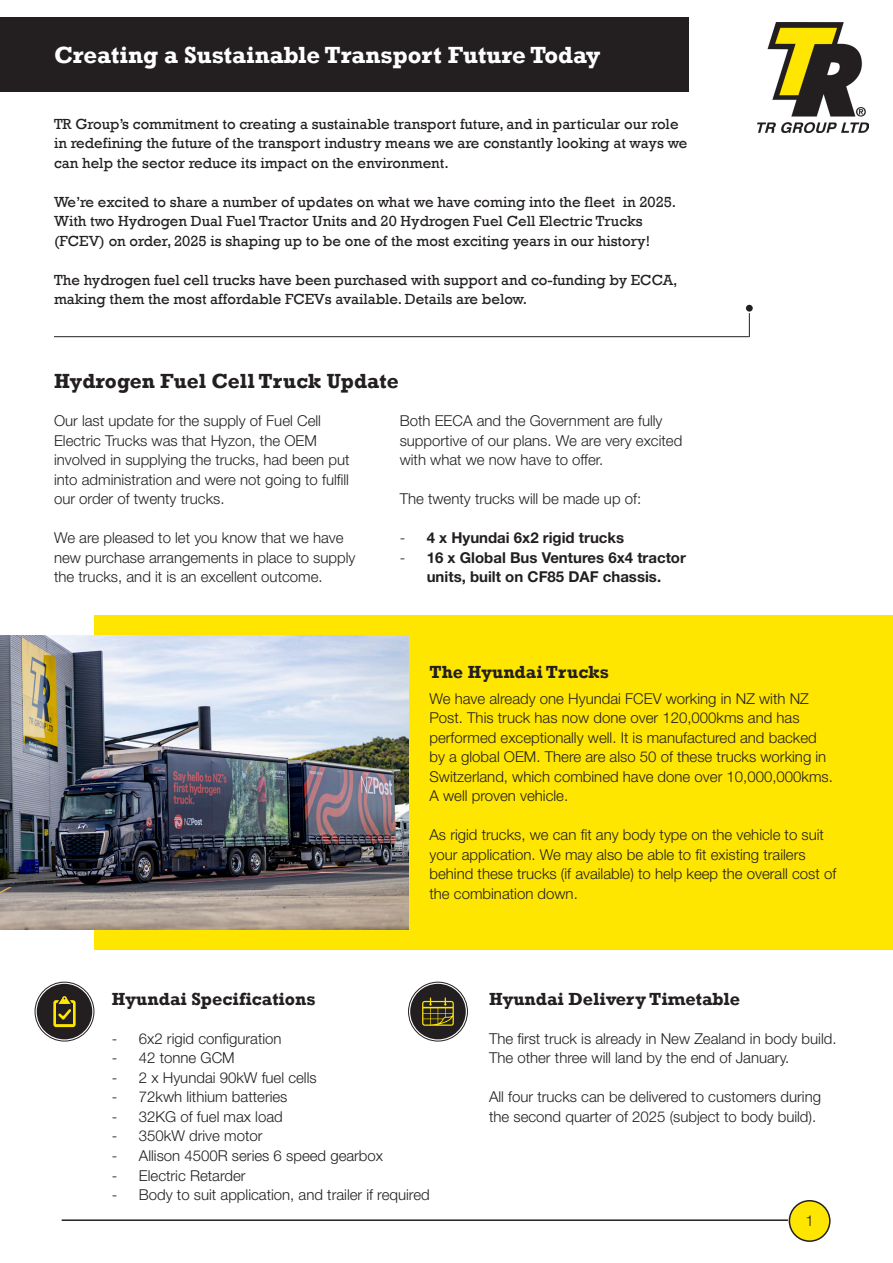
<style>
.page{position:relative;width:893px;height:1263px;background:#fff}
.page>*{position:absolute;margin:0;border:0;box-sizing:border-box;transform-origin:0 0}
.t1{font:700 24px "Rockwell";color:#fff}
.t2{font:700 21px "Rockwell";color:#231f20}
.t3{font:700 18px "Rockwell";color:#231f20}
.t4{font:300 15px/19.5px "Helvetica Neue LT Std";color:#231f20}
.t5{font:15px/19.5px "Rockwell";color:#231f20}
.t6{font:700 15px/19.5px "Helvetica Neue LT Std";color:#231f20;text-align:center}
.s1{font-weight:300}
</style>
<div class="page">
<div style="left:95px;top:615px;width:798px;height:334px;background:#ffe600"></div>
<div style="left:37px;top:984px;width:55px;height:55px;background:#231f20;border-radius:50%"></div>
<div style="left:35px;top:982px;width:59px;height:59px;border:1px solid #231f20;border-radius:50%"></div>
<svg style="left:53px;top:996px;width:23px;height:31px"></svg>
<hr style="left:62px;top:1219px;width:726px;height:2px;background:#231f20">
<div style="left:789px;top:1201px;width:41px;height:40px;background:#ffe601;border-radius:50%"></div>
<div style="left:789px;top:1200px;width:41px;height:42px;border:2px solid #231f20;border-radius:50%"></div>
<div style="left:410px;top:984px;width:56px;height:55px;background:#231f20;border-radius:50%"></div>
<div style="left:408px;top:982px;width:60px;height:59px;border:1px solid #231f20;border-radius:50%"></div>
<svg style="left:422px;top:997px;width:32px;height:29px"></svg>
<div style="left:0;top:17px;width:689px;height:74px;background:#231f20"></div>
<img style="left:0;top:635px;width:408px;height:295px">
<img style="left:758px;top:22px;width:110px;height:110px">
<hr style="left:54px;top:336px;width:695px;height:1px;background:#231f20">
<svg style="left:749px;top:313px;width:1px;height:24px"></svg>
<div style="left:746px;top:305px;width:7px;height:7px;background:#231f20;border-radius:50%"></div>
<p class="t1" style="left:54px;top:40px;width:548px">Creating a Sustainable Transport Future Today</p>
<p class="t5" style="left:54px;top:114px;width:635px">TR Group’s commitment to creating a sustainable transport future, and in particular our role in redefining the future of the transport industry means we are constantly looking at ways we can help the sector reduce its impact on the environment.</p>
<p class="t5" style="left:54px;top:192px;width:624px">We’re excited to share a number of updates on what we have coming into the fleet in 2025.<br>With two Hydrogen Dual Fuel Tractor Units and 20 Hydrogen Fuel Cell Electric Trucks (FCEV) on order, 2025 is shaping up to be one of the most exciting years in our history!</p>
<p class="t5" style="left:54px;top:270px;width:625px">The hydrogen fuel cell trucks have been purchased with support and co-funding by ECCA, making them the most affordable FCEVs available. Details are below.</p>
<p class="t2" style="left:54px;top:369px;width:346px">Hydrogen Fuel Cell Truck Update</p>
<p class="t4" style="left:54px;top:411px;width:297px">Our last update for the supply of Fuel Cell Electric Trucks was that Hyzon, the OEM involved in supplying the trucks, had been put into administration and were not going to fulfill our order of twenty trucks.</p>
<p class="t4" style="left:54px;top:528px;width:303px">We are pleased to let you know that we have new purchase arrangements in place to supply the trucks, and it is an excellent outcome.</p>
<p class="t4" style="left:400px;top:411px;width:284px">Both EECA and the Government are fully supportive of our plans. We are very excited with what we now have to offer.</p>
<p class="t4" style="left:400px;top:489px;width:243px">The twenty trucks will be made up of:</p>
<p class="t6" style="left:400px;top:528px;width:226px"><span class="s1">-</span> 4 x Hyundai 6x2 rigid trucks</p>
<p class="t6" style="left:400px;top:547px;width:288px"><span class="s1">-</span> 16 x Global Bus Ventures 6x4 tractor units, built on CF85 DAF chassis.</p>
<p class="t3" style="left:429px;top:661px;width:181px">The Hyundai Trucks</p>
<p class="t4" style="left:429px;top:688px;width:405px">We have already one Hyundai FCEV working in NZ with NZ Post. This truck has now done over 120,000kms and has performed exceptionally well. It is manufactured and backed by a global OEM. There are also 50 of these trucks working in Switzerland, which combined have done over 10,000,000kms.<br>A well proven vehicle.</p>
<p class="t4" style="left:429px;top:825px;width:408px">As rigid trucks, we can fit any body type on the vehicle to suit your application. We may also be able to fit existing trailers behind these trucks (if available) to help keep the overall cost of the combination down.</p>
<p class="t3" style="left:112px;top:988px;width:205px">Hyundai Specifications</p>
<p class="t4" style="left:112px;top:1028px;width:171px">- 6x2 rigid configuration</p>
<p class="t4" style="left:112px;top:1048px;width:124px">- 42 tonne GCM</p>
<p class="t4" style="left:112px;top:1067px;width:206px">- 2 x Hyundai 90kW fuel cells</p>
<p class="t4" style="left:112px;top:1087px;width:177px">- 72kwh lithium batteries</p>
<p class="t4" style="left:112px;top:1106px;width:172px">- 32KG of fuel max load</p>
<p class="t4" style="left:112px;top:1126px;width:152px">- 350kW drive motor</p>
<p class="t4" style="left:112px;top:1145px;width:273px">- Allison 4500R series 6 speed gearbox</p>
<p class="t4" style="left:112px;top:1165px;width:135px">- Electric Retarder</p>
<p class="t4" style="left:112px;top:1184px;width:319px">- Body to suit application, and trailer if required</p>
<p class="t3" style="left:489px;top:988px;width:253px">Hyundai Delivery Timetable</p>
<p class="t4" style="left:489px;top:1028px;width:349px">The first truck is already in New Zealand in body build.<br>The other three will land by the end of January.</p>
<p class="t4" style="left:489px;top:1087px;width:334px">All four trucks can be delivered to customers during the second quarter of 2025 (subject to body build).</p>
<p class="t4" style="left:805px;top:1211px;width:10px">1</p>
</div>
